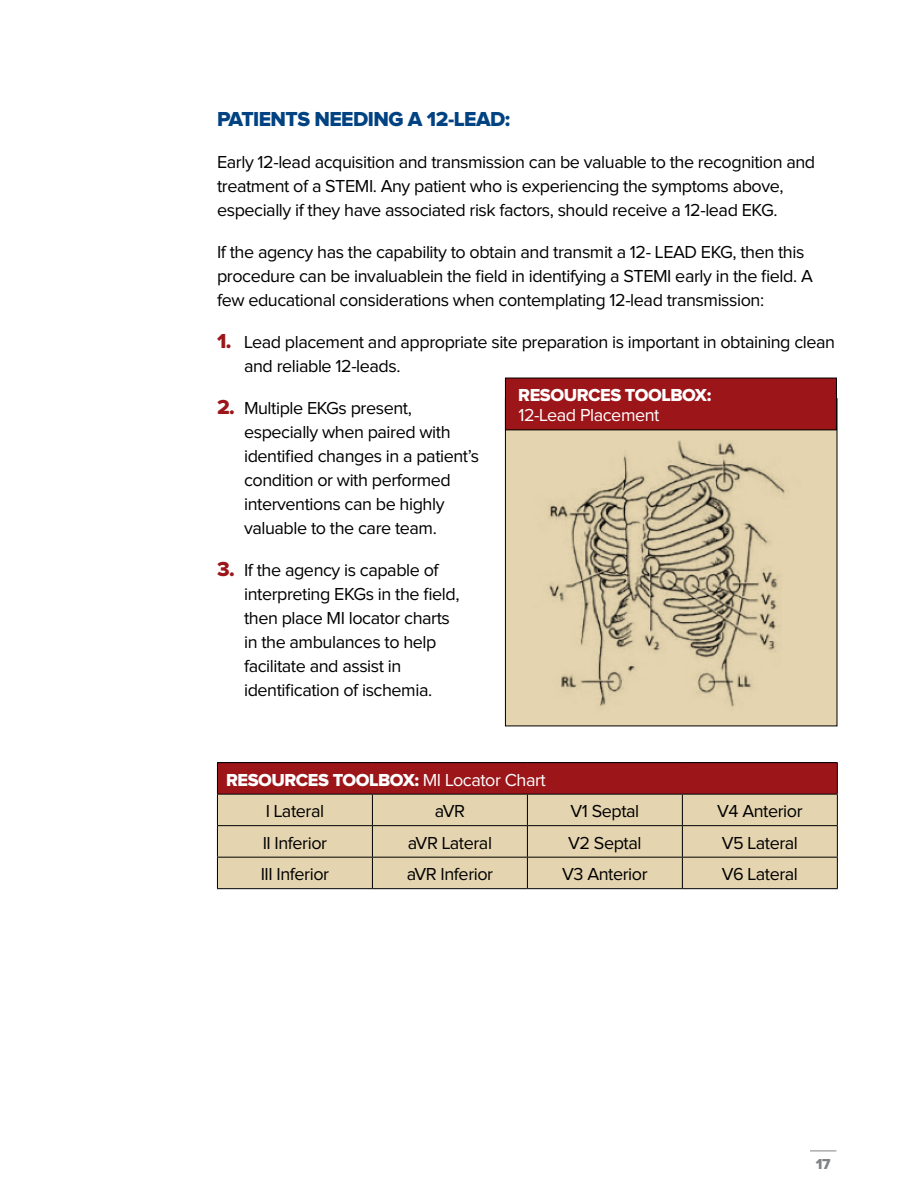
<style>
.page{position:relative;width:918px;height:1202px;background:#fff}
.page>*{position:absolute;margin:0;border:0;box-sizing:border-box;transform-origin:0 0}
.t1{font:21px "Proxima Nova Extrabld";letter-spacing:-.025em;color:#004282}
.t2{font:18px/24px "Proxima Nova";letter-spacing:-.025em;color:#000}
.t3{font:18px "Proxima Nova Extrabld";letter-spacing:-.025em;color:#fff}
.t4{font:18px "Proxima Nova";letter-spacing:-.025em;color:#fff}
.t5{font:15px "Proxima Nova Extrabld";color:#808285}
.s1{font-family:"Proxima Nova Extrabld";font-size:21px;color:#9c1519}
.s2{font-family:"Proxima Nova"}
</style>
<div class="page">
<svg style="left:810px;top:1150px;width:26px;height:1px"></svg>
<div style="left:505px;top:398px;width:332px;height:328px;background:#e4d4af"></div>
<div style="left:217px;top:762px;width:620px;height:32px;background:#9c1519"></div>
<div style="left:218px;top:794px;width:619px;height:94px;background:#e4d4af"></div>
<hr style="left:217px;top:762px;width:155px;height:1px;background:#000">
<hr style="left:217px;top:763px;width:1px;height:30px;background:#000">
<hr style="left:372px;top:762px;width:155px;height:1px;background:#000">
<hr style="left:527px;top:762px;width:155px;height:1px;background:#000">
<hr style="left:682px;top:762px;width:156px;height:1px;background:#000">
<hr style="left:837px;top:763px;width:1px;height:30px;background:#000">
<hr style="left:217px;top:793px;width:155px;height:1px;background:#000">
<hr style="left:217px;top:794px;width:1px;height:31px;background:#000">
<hr style="left:372px;top:793px;width:155px;height:1px;background:#000">
<hr style="left:372px;top:794px;width:1px;height:31px;background:#000">
<hr style="left:527px;top:793px;width:155px;height:1px;background:#000">
<hr style="left:527px;top:794px;width:1px;height:31px;background:#000">
<hr style="left:682px;top:793px;width:156px;height:1px;background:#000">
<hr style="left:682px;top:794px;width:1px;height:31px;background:#000">
<hr style="left:837px;top:794px;width:1px;height:31px;background:#000">
<hr style="left:217px;top:825px;width:155px;height:1px;background:#000">
<hr style="left:217px;top:826px;width:1px;height:30px;background:#000">
<hr style="left:372px;top:825px;width:155px;height:1px;background:#000">
<hr style="left:372px;top:826px;width:1px;height:30px;background:#000">
<hr style="left:527px;top:825px;width:155px;height:1px;background:#000">
<hr style="left:527px;top:826px;width:1px;height:30px;background:#000">
<hr style="left:682px;top:825px;width:156px;height:1px;background:#000">
<hr style="left:682px;top:826px;width:1px;height:30px;background:#000">
<hr style="left:837px;top:826px;width:1px;height:30px;background:#000">
<hr style="left:217px;top:856px;width:155px;height:1px;background:#000">
<hr style="left:217px;top:857px;width:1px;height:31px;background:#000">
<hr style="left:372px;top:856px;width:155px;height:1px;background:#000">
<hr style="left:372px;top:857px;width:1px;height:31px;background:#000">
<hr style="left:527px;top:856px;width:155px;height:1px;background:#000">
<hr style="left:527px;top:857px;width:1px;height:31px;background:#000">
<hr style="left:682px;top:856px;width:156px;height:1px;background:#000">
<hr style="left:682px;top:857px;width:1px;height:31px;background:#000">
<hr style="left:837px;top:857px;width:1px;height:31px;background:#000">
<hr style="left:217px;top:888px;width:155px;height:1px;background:#000">
<hr style="left:372px;top:888px;width:155px;height:1px;background:#000">
<hr style="left:527px;top:888px;width:155px;height:1px;background:#000">
<hr style="left:682px;top:888px;width:156px;height:1px;background:#000">
<img style="left:549px;top:441px;width:236px;height:266px">
<div style="left:505px;top:378px;width:331px;height:52px;background:#9c1519"></div>
<div style="left:505px;top:377px;width:332px;height:53px;border:1px solid #000"></div>
<p class="t1" style="left:217px;top:109px;width:295px">PATIENTS NEEDING A 12-LEAD:</p>
<p class="t2" style="left:217px;top:151px;width:600px">Early 12-lead acquisition and transmission can be valuable to the recognition and treatment of a STEMI. Any patient who is experiencing the symptoms above, especially if they have associated risk factors, should receive a 12-lead EKG.</p>
<p class="t2" style="left:217px;top:241px;width:597px">If the agency has the capability to obtain and transmit a 12- LEAD EKG, then this procedure can be invaluablein the field in identifying a STEMI early in the field. A few educational considerations when contemplating 12-lead transmission:</p>
<p class="t2" style="left:244px;top:331px;width:593px;text-indent:-27px"><span class="s1">1.</span> Lead placement and appropriate site preparation is important in obtaining clean and reliable 12-leads.</p>
<p class="t2" style="left:244px;top:397px;width:237px;text-indent:-27px"><span class="s1">2.</span> Multiple EKGs present, especially when paired with identified changes in a patient’s condition or with performed interventions can be highly valuable to the care team.</p>
<p class="t2" style="left:244px;top:559px;width:217px;text-indent:-27px"><span class="s1">3.</span> If the agency is capable of interpreting EKGs in the field, then place MI locator charts in the ambulances to help facilitate and assist in identification of ischemia.</p>
<p class="t3" style="left:518px;top:387px;width:195px">RESOURCES TOOLBOX:</p>
<p class="t4" style="left:518px;top:406px;width:143px">12-Lead Placement</p>
<p class="t3" style="left:226px;top:771px;width:321px">RESOURCES TOOLBOX: <span class="s2">MI Locator Chart</span></p>
<p class="t2" style="left:266px;top:799px;width:60px">I Lateral</p>
<p class="t2" style="left:435px;top:799px;width:32px">aVR</p>
<p class="t2" style="left:571px;top:799px;width:70px">V1 Septal</p>
<p class="t2" style="left:717px;top:799px;width:87px">V4 Anterior</p>
<p class="t2" style="left:263px;top:831px;width:66px">II Inferior</p>
<p class="t2" style="left:408px;top:831px;width:86px">aVR Lateral</p>
<p class="t2" style="left:568px;top:831px;width:75px">V2 Septal</p>
<p class="t2" style="left:722px;top:831px;width:78px">V5 Lateral</p>
<p class="t2" style="left:261px;top:862px;width:70px">III Inferior</p>
<p class="t2" style="left:407px;top:862px;width:88px">aVR Inferior</p>
<p class="t2" style="left:562px;top:862px;width:87px">V3 Anterior</p>
<p class="t2" style="left:722px;top:862px;width:78px">V6 Lateral</p>
<p class="t5" style="left:816px;top:1157px;width:16px">17</p>
</div>
